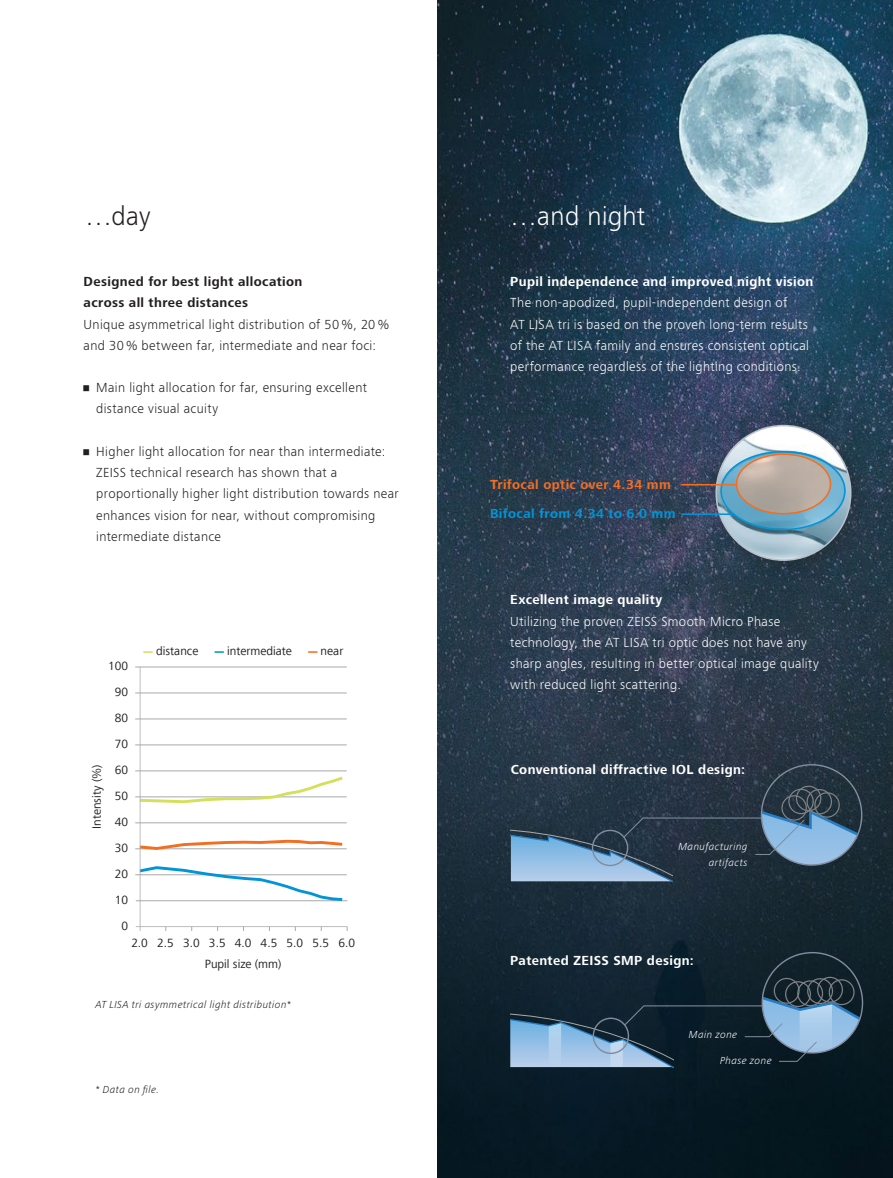
<style>
.page{position:relative;width:893px;height:1178px;background:#fff}
.page>*{position:absolute;margin:0;border:0;box-sizing:border-box;transform-origin:0 0}
.t1{font:300 27px "ZEISS Frutiger Next W1 G";letter-spacing:.01em;color:#fff}
.t2{font:300 27px "ZEISS Frutiger Next W1 G";color:#231f20}
.t3{font:300 13.5px/21.1px "ZEISS Frutiger Next W1 G";letter-spacing:.025em;color:#231f20}
.t4{font:300 13.5px/21.1px "ZEISS Frutiger Next W1 G";letter-spacing:.03em;color:#fff}
.t5{font:700 13.5px "ZEISS Frutiger Next W1 G";letter-spacing:.03em;color:#fff}
.t6{font:700 13.5px/21.1px "ZEISS Frutiger Next W1 G";letter-spacing:.03em;color:#231f20}
.t7{font:700 13.5px "ZEISS Frutiger Next W1 G";letter-spacing:.025em;color:#f36e21}
.t8{font:700 13.5px "ZEISS Frutiger Next W1 G";letter-spacing:.03em;color:#0095d9}
.t9{font:12.3px "ZEISS Frutiger Next W1 G";color:#231f20}
.t10{font:italic 300 10.5px "ZEISS Frutiger Next W1 G";letter-spacing:.04em;color:#231f20}
.t11{font:italic 300 10.5px/16.5px "ZEISS Frutiger Next W1 G";letter-spacing:.04em;color:#fff;text-align:right}
</style>
<div class="page">
<img style="left:438px;top:0;width:455px;height:1178px">
<hr style="left:135px;top:667px;width:212px;height:1px;background:#a8a9ad">
<hr style="left:135px;top:693px;width:212px;height:1px;background:#a8a9ad">
<hr style="left:135px;top:719px;width:212px;height:1px;background:#a8a9ad">
<hr style="left:135px;top:745px;width:212px;height:1px;background:#a8a9ad">
<hr style="left:135px;top:771px;width:212px;height:1px;background:#a8a9ad">
<hr style="left:135px;top:796px;width:212px;height:1px;background:#a8a9ad">
<hr style="left:135px;top:822px;width:212px;height:1px;background:#a8a9ad">
<hr style="left:135px;top:848px;width:212px;height:1px;background:#a8a9ad">
<hr style="left:135px;top:874px;width:212px;height:1px;background:#a8a9ad">
<svg style="left:136px;top:667px;width:212px;height:264px"></svg>
<svg style="left:143px;top:651px;width:10px;height:2px"></svg>
<svg style="left:215px;top:651px;width:9px;height:2px"></svg>
<svg style="left:308px;top:651px;width:9px;height:2px"></svg>
<div style="left:708px;top:417px;width:163px;height:164px;background:#231f20;opacity:.3"></div>
<img style="left:716px;top:426px;width:135px;height:134px">
<svg style="left:722px;top:451px;width:123px;height:79px;background:#7eafc7"></svg>
<div style="left:720px;top:451px;width:126px;height:79px;border:2px solid #0095d9;border-radius:50%"></div>
<svg style="left:736px;top:454px;width:94px;height:60px;background:#baaa9e"></svg>
<div style="left:736px;top:453px;width:95px;height:61px;border:2px solid #f36e21;border-radius:50%"></div>
<hr style="left:681px;top:484px;width:56px;height:1px;background:#f36e21">
<hr style="left:681px;top:513px;width:53px;height:2px;background:#0095d9">
<svg style="left:511px;top:778px;width:351px;height:103px;background:#3e5467"></svg>
<svg style="left:510px;top:960px;width:352px;height:107px;background:#314859"></svg>
<h1 class="t2" style="left:85px;top:197px;width:67px">…day</h1>
<h1 class="t1" style="left:510px;top:197px;width:137px">…and night</h1>
<p class="t6" style="left:84px;top:270px;width:220px">Designed for best light allocation across all three distances</p>
<p class="t3" style="left:84px;top:313px;width:307px">Unique asymmetrical light distribution of 50 %, 20 % and 30 % between far, intermediate and near foci:</p>
<p class="t3" style="left:96px;top:376px;width:272px;text-indent:-13px">• Main light allocation for far, ensuring excellent distance visual acuity</p>
<p class="t3" style="left:96px;top:440px;width:304px;text-indent:-13px">• Higher light allocation for near than intermediate:<br>ZEISS technical research has shown that a proportionally higher light distribution towards near enhances vision for near, without compromising intermediate distance</p>
<p class="t9" style="left:108px;top:659px;width:21px">100</p>
<p class="t9" style="left:115px;top:685px;width:15px">90</p>
<p class="t9" style="left:115px;top:711px;width:15px">80</p>
<p class="t9" style="left:90px;top:829px;width:66px;rotate:-90deg">Intensity (%)</p>
<p class="t9" style="left:115px;top:737px;width:15px">70</p>
<p class="t9" style="left:115px;top:763px;width:15px">60</p>
<p class="t9" style="left:115px;top:789px;width:15px">50</p>
<p class="t9" style="left:115px;top:815px;width:15px">40</p>
<p class="t9" style="left:115px;top:841px;width:15px">30</p>
<p class="t9" style="left:115px;top:867px;width:15px">20</p>
<p class="t9" style="left:115px;top:893px;width:15px">10</p>
<p class="t9" style="left:122px;top:919px;width:8px">0</p>
<p class="t9" style="left:156px;top:644px;width:44px">distance</p>
<p class="t9" style="left:227px;top:644px;width:66px">intermediate</p>
<p class="t9" style="left:321px;top:644px;width:24px">near</p>
<p class="t9" style="left:131px;top:936px;width:225px">2.0 2.5 3.0 3.5 4.0 4.5 5.0 5.5 6.0</p>
<p class="t9" style="left:205px;top:957px;width:78px">Pupil size (mm)</p>
<p class="t10" style="left:95px;top:997px;width:197px">AT LISA tri asymmetrical light distribution*</p>
<p class="t10" style="left:95px;top:1082px;width:65px">* Data on file.</p>
<p class="t5" style="left:510px;top:272px;width:305px">Pupil independence and improved night vision</p>
<p class="t4" style="left:510px;top:291px;width:300px">The non-apodized, pupil-independent design of<br>AT LISA tri is based on the proven long-term results of the AT LISA family and ensures consistent optical performance regardless of the lighting conditions.</p>
<p class="t7" style="left:490px;top:474px;width:182px">Trifocal optic over 4.34 mm</p>
<p class="t8" style="left:490px;top:504px;width:187px">Bifocal from 4.34 to 6.0 mm</p>
<p class="t5" style="left:510px;top:590px;width:154px">Excellent image quality</p>
<p class="t4" style="left:510px;top:610px;width:310px">Utilizing the proven ZEISS Smooth Micro Phase technology, the AT LISA tri optic does not have any sharp angles, resulting in better optical image quality with reduced light scattering.</p>
<p class="t5" style="left:511px;top:760px;width:236px">Conventional diffractive IOL design:</p>
<p class="t11" style="left:678px;top:837px;width:71px">Manufacturing artifacts</p>
<p class="t5" style="left:510px;top:951px;width:185px">Patented ZEISS SMP design:</p>
<p class="t11" style="left:689px;top:1026px;width:50px">Main zone</p>
<p class="t11" style="left:720px;top:1052px;width:53px">Phase zone</p>
</div>
